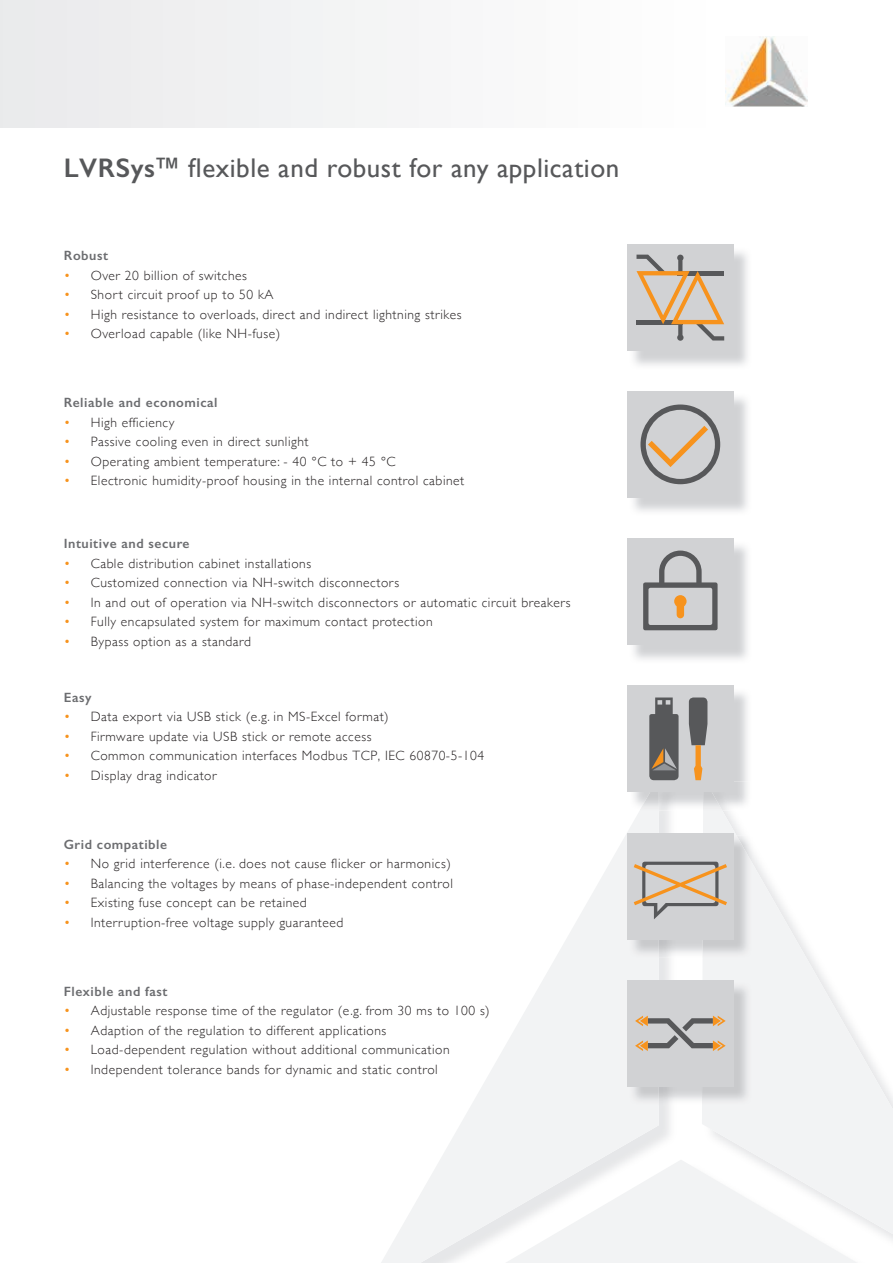
<style>
.page{position:relative;width:893px;height:1263px;background:#fff}
.page>*{position:absolute;margin:0;border:0;box-sizing:border-box;transform-origin:0 0}
.t1{font:27px "Gill Sans";letter-spacing:.02em;color:#57585a}
.t2{font:300 13.5px "Gill Sans";letter-spacing:.04em;color:#231f20}
.t3{font:600 13.5px "Gill Sans";letter-spacing:.04em;color:#6c6d70}
.s1{font-weight:600}
.s2{color:#f7931d}
</style>
<div class="page">
<div style="left:0;top:0;width:725px;height:128px;background:#f4f5f5"></div>
<svg style="left:381px;top:810px;width:512px;height:453px;fill:#f2f3f4"></svg>
<img style="left:726px;top:36px;width:82px;height:70px">
<img style="left:630px;top:983px;width:122px;height:122px">
<div style="left:627px;top:980px;width:106px;height:106px;background:#d1d2d4"></div>
<svg style="left:635px;top:1016px;width:91px;height:35px"></svg>
<img style="left:640px;top:792px;width:82px;height:18px">
<div style="left:627px;top:686px;width:106px;height:106px;background:#d1d2d4"></div>
<svg style="left:649px;top:697px;width:30px;height:83px;background:#716e6d"></svg>
<svg style="left:689px;top:697px;width:18px;height:83px"></svg>
<div style="left:627px;top:391px;width:106px;height:106px;background:#d1d2d4"></div>
<svg style="left:640px;top:404px;width:80px;height:80px"></svg>
<div style="left:627px;top:244px;width:106px;height:107px;background:#d1d2d4"></div>
<svg style="left:636px;top:255px;width:88px;height:86px"></svg>
<img style="left:630px;top:835px;width:122px;height:123px">
<div style="left:627px;top:833px;width:106px;height:106px;background:#d1d2d4"></div>
<svg style="left:634px;top:862px;width:93px;height:57px"></svg>
<div style="left:627px;top:538px;width:106px;height:107px;background:#d1d2d4"></div>
<svg style="left:643px;top:550px;width:75px;height:80px"></svg>
<h1 class="t1" style="left:64px;top:152px;width:557px"><span class="s1">LVRSys™</span> flexible and robust for any application</h1>
<p class="t3" style="left:64px;top:248px;width:46px">Robust</p>
<p class="t2" style="left:64px;top:265px;width:185px"><span class="s2">•</span> Over 20 billion of switches</p>
<p class="t2" style="left:64px;top:284px;width:211px"><span class="s2">•</span> Short circuit proof up to 50 kA</p>
<p class="t2" style="left:64px;top:304px;width:399px"><span class="s2">•</span> High resistance to overloads, direct and indirect lightning strikes</p>
<p class="t2" style="left:64px;top:323px;width:218px"><span class="s2">•</span> Overload capable (like NH-fuse)</p>
<p class="t3" style="left:64px;top:395px;width:155px">Reliable and economical</p>
<p class="t2" style="left:64px;top:412px;width:112px"><span class="s2">•</span> High efficiency</p>
<p class="t2" style="left:64px;top:431px;width:246px"><span class="s2">•</span> Passive cooling even in direct sunlight</p>
<p class="t2" style="left:64px;top:451px;width:333px"><span class="s2">•</span> Operating ambient temperature: - 40 °C to + 45 °C</p>
<p class="t2" style="left:64px;top:470px;width:402px"><span class="s2">•</span> Electronic humidity-proof housing in the internal control cabinet</p>
<p class="t3" style="left:64px;top:535px;width:127px">Intuitive and secure</p>
<p class="t2" style="left:64px;top:553px;width:249px"><span class="s2">•</span> Cable distribution cabinet installations</p>
<p class="t2" style="left:64px;top:572px;width:337px"><span class="s2">•</span> Customized connection via NH-switch disconnectors</p>
<p class="t2" style="left:64px;top:592px;width:508px"><span class="s2">•</span> In and out of operation via NH-switch disconnectors or automatic circuit breakers</p>
<p class="t2" style="left:64px;top:611px;width:370px"><span class="s2">•</span> Fully encapsulated system for maximum contact protection</p>
<p class="t2" style="left:64px;top:631px;width:189px"><span class="s2">•</span> Bypass option as a standard</p>
<p class="t3" style="left:64px;top:689px;width:29px">Easy</p>
<p class="t2" style="left:64px;top:706px;width:326px"><span class="s2">•</span> Data export via USB stick (e.g. in MS-Excel format)</p>
<p class="t2" style="left:64px;top:726px;width:309px"><span class="s2">•</span> Firmware update via USB stick or remote access</p>
<p class="t2" style="left:64px;top:745px;width:422px"><span class="s2">•</span> Common communication interfaces Modbus TCP, IEC 60870-5-104</p>
<p class="t2" style="left:64px;top:765px;width:154px"><span class="s2">•</span> Display drag indicator</p>
<p class="t3" style="left:64px;top:836px;width:105px">Grid compatible</p>
<p class="t2" style="left:64px;top:853px;width:389px"><span class="s2">•</span> No grid interference (i.e. does not cause flicker or harmonics)</p>
<p class="t2" style="left:64px;top:873px;width:391px"><span class="s2">•</span> Balancing the voltages by means of phase-independent control</p>
<p class="t2" style="left:64px;top:892px;width:244px"><span class="s2">•</span> Existing fuse concept can be retained</p>
<p class="t2" style="left:64px;top:912px;width:281px"><span class="s2">•</span> Interruption-free voltage supply guaranteed</p>
<p class="t3" style="left:64px;top:983px;width:105px">Flexible and fast</p>
<p class="t2" style="left:64px;top:1000px;width:427px"><span class="s2">•</span> Adjustable response time of the regulator (e.g. from 30 ms to 100 s)</p>
<p class="t2" style="left:64px;top:1020px;width:324px"><span class="s2">•</span> Adaption of the regulation to different applications</p>
<p class="t2" style="left:64px;top:1039px;width:387px"><span class="s2">•</span> Load-dependent regulation without additional communication</p>
<p class="t2" style="left:64px;top:1059px;width:375px"><span class="s2">•</span> Independent tolerance bands for dynamic and static control</p>
</div>
